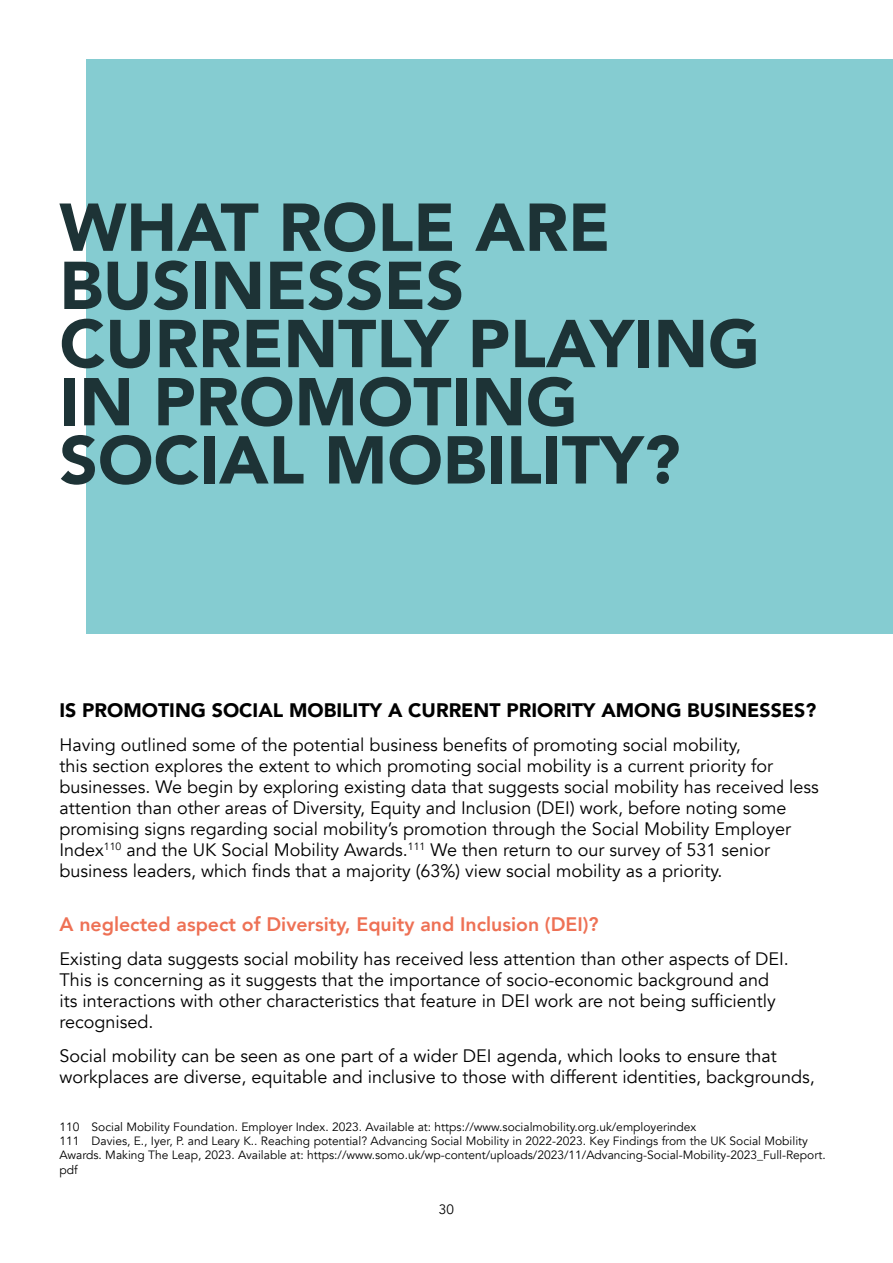
<style>
.page{position:relative;width:893px;height:1263px;background:#fff}
.page>*{position:absolute;margin:0;border:0;box-sizing:border-box;transform-origin:0 0}
.t1{font:900 66.75px/58.2px "Avenir";color:#1d3336}
.Body{font:900 19.5px "Avenir";color:#000}
.Body-2{font:800 19.5px "Avenir";color:#ee7155}
.Body-3{font:18px/21px "Avenir";color:#000}
.t2{font:13.5px "Avenir";color:#000}
.Footnotes{font:12px/14.2px "Avenir";color:#000}
</style>
<div class="page">
<div style="left:86px;top:60px;width:807px;height:574px;background:#85ccd1"></div>
<h1 class="t1" style="left:60px;top:197px;width:702px">WHAT ROLE ARE<br>BUSINESSES<br>CURRENTLY PLAYING<br>IN PROMOTING<br>SOCIAL MOBILITY?</h1>
<p class="Body" style="left:60px;top:693px;width:758px">IS PROMOTING SOCIAL MOBILITY A CURRENT PRIORITY AMONG BUSINESSES?</p>
<p class="Body-3" style="left:60px;top:734px;width:761px">Having outlined some of the potential business benefits of promoting social mobility,<br>this section explores the extent to which promoting social mobility is a current priority for businesses. We begin by exploring existing data that suggests social mobility has received less attention than other areas of Diversity, Equity and Inclusion (DEI) work, before noting some promising signs regarding social mobility’s promotion through the Social Mobility Employer Index<sup>110</sup> and the UK Social Mobility Awards.<sup>111</sup> We then return to our survey of 531 senior business leaders, which finds that a majority (63%) view social mobility as a priority.</p>
<p class="Body-2" style="left:60px;top:909px;width:541px">A neglected aspect of Diversity, Equity and Inclusion (DEI)?</p>
<p class="Body-3" style="left:60px;top:949px;width:731px">Existing data suggests social mobility has received less attention than other aspects of DEI.<br>This is concerning as it suggests that the importance of socio-economic background and its interactions with other characteristics that feature in DEI work are not being sufficiently recognised.</p>
<p class="Body-3" style="left:60px;top:1045px;width:757px">Social mobility can be seen as one part of a wider DEI agenda, which looks to ensure that workplaces are diverse, equitable and inclusive to those with different identities, backgrounds,</p>
<p class="Footnotes" style="left:60px;top:1120px;width:638px">110 Social Mobility Foundation. Employer Index. 2023. Available at: https://www.socialmobility.org.uk/employerindex</p>
<p class="Footnotes" style="left:60px;top:1134px;width:768px">111 Davies, E., Iyer, P. and Leary K.. Reaching potential? Advancing Social Mobility in 2022-2023. Key Findings from the UK Social Mobility<br>Awards. Making The Leap, 2023. Available at: https://www.somo.uk/wp-content/uploads/2023/11/Advancing-Social-Mobility-2023_Full-Report. pdf</p>
<p class="t2" style="left:439px;top:1201px;width:17px">30</p>
</div>
